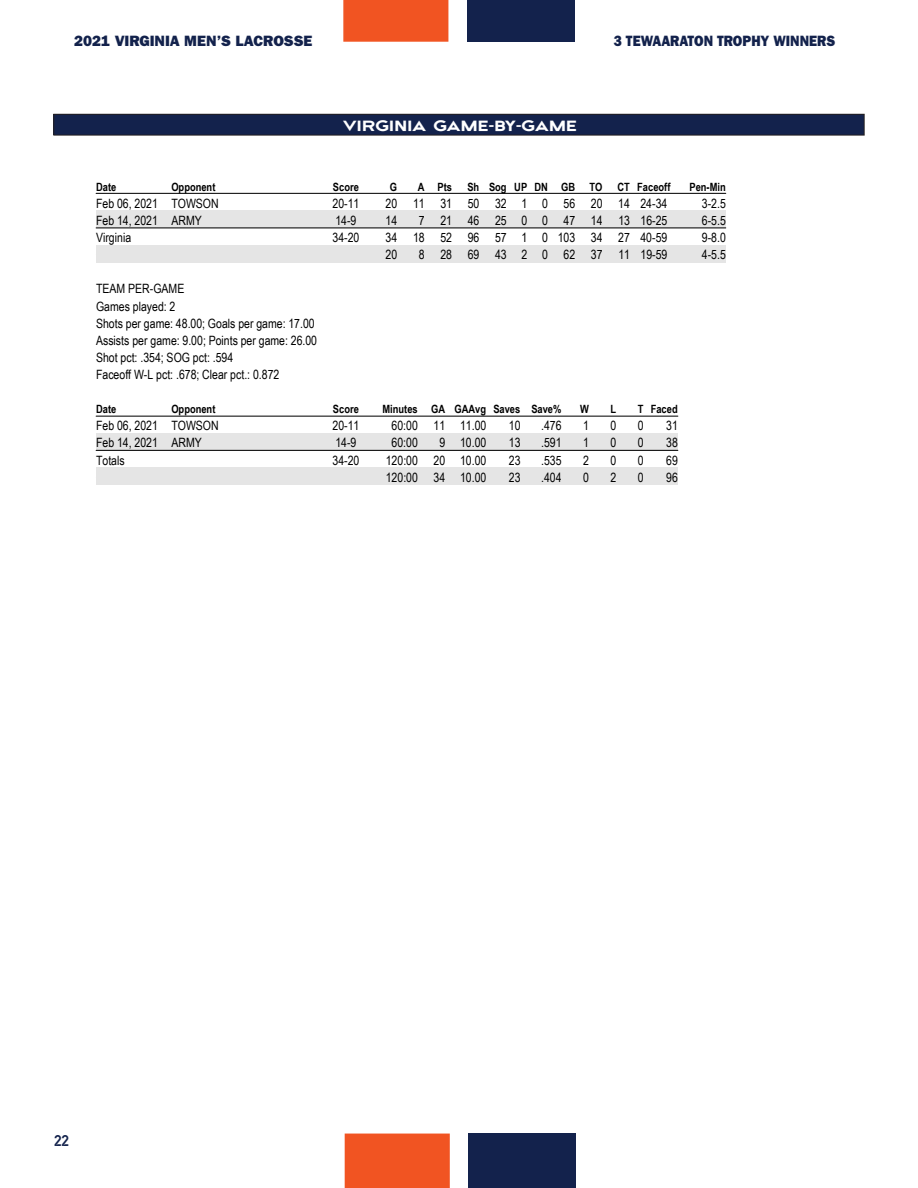
<style>
.page{position:relative;width:918px;height:1188px;background:#fff}
.page>*{position:absolute;margin:0;border:0;box-sizing:border-box;transform-origin:0 0}
.t1{font:15px "ITC Franklin Gothic Std Hvy";color:#13224c}
.t2{font:15px "ITC Franklin Gothic Std Hvy";color:#13224c;scale:.9 1}
.t3{font:15px "Cavalier";letter-spacing:.015em;color:#fff;scale:1.25 1}
.t4{font:15px "Cavalier";color:#13224c}
.t5{font:12.9px/17.1px "Arial Narrow";color:#000}
.t6{font:700 11.4px "Arial Narrow";color:#000}
</style>
<div class="page">
<div style="left:343px;top:0;width:105px;height:42px;background:#f15422"></div>
<div style="left:468px;top:0;width:107px;height:42px;background:#13224c"></div>
<div style="left:345px;top:1134px;width:105px;height:54px;background:#f15422"></div>
<div style="left:469px;top:1134px;width:107px;height:54px;background:#13224c"></div>
<div style="left:96px;top:211px;width:75px;height:17px;background:#e5e5e5"></div>
<div style="left:171px;top:211px;width:151px;height:17px;background:#e5e5e5"></div>
<div style="left:322px;top:211px;width:48px;height:17px;background:#e5e5e5"></div>
<div style="left:370px;top:211px;width:27px;height:17px;background:#e5e5e5"></div>
<div style="left:397px;top:211px;width:28px;height:17px;background:#e5e5e5"></div>
<div style="left:425px;top:211px;width:27px;height:17px;background:#e5e5e5"></div>
<div style="left:452px;top:211px;width:27px;height:17px;background:#e5e5e5"></div>
<div style="left:479px;top:211px;width:28px;height:17px;background:#e5e5e5"></div>
<div style="left:507px;top:211px;width:20px;height:17px;background:#e5e5e5"></div>
<div style="left:527px;top:211px;width:21px;height:17px;background:#e5e5e5"></div>
<div style="left:548px;top:211px;width:27px;height:17px;background:#e5e5e5"></div>
<div style="left:575px;top:211px;width:28px;height:17px;background:#e5e5e5"></div>
<div style="left:603px;top:211px;width:27px;height:17px;background:#e5e5e5"></div>
<div style="left:630px;top:211px;width:48px;height:17px;background:#e5e5e5"></div>
<div style="left:678px;top:211px;width:48px;height:17px;background:#e5e5e5"></div>
<div style="left:96px;top:245px;width:75px;height:17px;background:#e5e5e5"></div>
<div style="left:171px;top:245px;width:151px;height:17px;background:#e5e5e5"></div>
<div style="left:322px;top:245px;width:48px;height:17px;background:#e5e5e5"></div>
<div style="left:370px;top:245px;width:27px;height:17px;background:#e5e5e5"></div>
<div style="left:397px;top:245px;width:28px;height:17px;background:#e5e5e5"></div>
<div style="left:425px;top:245px;width:27px;height:17px;background:#e5e5e5"></div>
<div style="left:452px;top:245px;width:27px;height:17px;background:#e5e5e5"></div>
<div style="left:479px;top:245px;width:28px;height:17px;background:#e5e5e5"></div>
<div style="left:507px;top:245px;width:20px;height:17px;background:#e5e5e5"></div>
<div style="left:527px;top:245px;width:21px;height:17px;background:#e5e5e5"></div>
<div style="left:548px;top:245px;width:27px;height:17px;background:#e5e5e5"></div>
<div style="left:575px;top:245px;width:28px;height:17px;background:#e5e5e5"></div>
<div style="left:603px;top:245px;width:27px;height:17px;background:#e5e5e5"></div>
<div style="left:630px;top:245px;width:48px;height:17px;background:#e5e5e5"></div>
<div style="left:678px;top:245px;width:48px;height:17px;background:#e5e5e5"></div>
<div style="left:96px;top:433px;width:75px;height:17px;background:#e5e5e5"></div>
<div style="left:171px;top:433px;width:151px;height:17px;background:#e5e5e5"></div>
<div style="left:322px;top:433px;width:48px;height:17px;background:#e5e5e5"></div>
<div style="left:370px;top:433px;width:48px;height:17px;background:#e5e5e5"></div>
<div style="left:418px;top:433px;width:27px;height:17px;background:#e5e5e5"></div>
<div style="left:445px;top:433px;width:41px;height:17px;background:#e5e5e5"></div>
<div style="left:486px;top:433px;width:35px;height:17px;background:#e5e5e5"></div>
<div style="left:520px;top:433px;width:42px;height:17px;background:#e5e5e5"></div>
<div style="left:562px;top:433px;width:27px;height:17px;background:#e5e5e5"></div>
<div style="left:589px;top:433px;width:27px;height:17px;background:#e5e5e5"></div>
<div style="left:616px;top:433px;width:28px;height:17px;background:#e5e5e5"></div>
<div style="left:644px;top:433px;width:34px;height:17px;background:#e5e5e5"></div>
<div style="left:96px;top:467px;width:75px;height:18px;background:#e5e5e5"></div>
<div style="left:171px;top:467px;width:151px;height:18px;background:#e5e5e5"></div>
<div style="left:322px;top:467px;width:48px;height:18px;background:#e5e5e5"></div>
<div style="left:370px;top:467px;width:48px;height:18px;background:#e5e5e5"></div>
<div style="left:418px;top:467px;width:27px;height:18px;background:#e5e5e5"></div>
<div style="left:445px;top:467px;width:41px;height:18px;background:#e5e5e5"></div>
<div style="left:486px;top:467px;width:35px;height:18px;background:#e5e5e5"></div>
<div style="left:520px;top:467px;width:42px;height:18px;background:#e5e5e5"></div>
<div style="left:562px;top:467px;width:27px;height:18px;background:#e5e5e5"></div>
<div style="left:589px;top:467px;width:27px;height:18px;background:#e5e5e5"></div>
<div style="left:616px;top:467px;width:28px;height:18px;background:#e5e5e5"></div>
<div style="left:644px;top:467px;width:34px;height:18px;background:#e5e5e5"></div>
<hr style="left:96px;top:193px;width:630px;height:1px;background:#000">
<hr style="left:96px;top:227px;width:630px;height:1px;background:#000">
<hr style="left:96px;top:416px;width:582px;height:1px;background:#000">
<hr style="left:96px;top:450px;width:582px;height:1px;background:#000">
<div style="left:54px;top:114px;width:810px;height:21px;background:#13224c"></div>
<div style="left:54px;top:114px;width:810px;height:21px;border:1px solid #231f20"></div>
<p class="t1" style="left:74px;top:32px;width:240px">2021 VIRGINIA MEN’S LACROSSE</p>
<p class="t2" style="left:614px;top:32px;width:248px">3 TEWAARATON TROPHY WINNERS</p>
<p class="t3" style="left:343px;top:120px;width:189px">VIRGINIA GAME-BY-GAME</p>
<p class="t6" style="left:96px;top:178px;width:22px">Date</p>
<p class="t6" style="left:171px;top:178px;width:46px">Opponent</p>
<p class="t6" style="left:333px;top:178px;width:27px">Score</p>
<p class="t6" style="left:390px;top:178px;width:9px">G</p>
<p class="t6" style="left:418px;top:178px;width:36px">A Pts</p>
<p class="t6" style="left:467px;top:178px;width:109px">Sh Sog UP DN GB</p>
<p class="t6" style="left:590px;top:178px;width:14px">TO</p>
<p class="t6" style="left:617px;top:178px;width:54px">CT Faceoff</p>
<p class="t6" style="left:689px;top:178px;width:38px">Pen-Min</p>
<p class="t5" style="left:96px;top:194px;width:124px">Feb 06, 2021 TOWSON</p>
<p class="t5" style="left:333px;top:194px;width:28px">20-11</p>
<p class="t5" style="left:386px;top:194px;width:283px">20 11 31 50 32 1 0 56 20 14 24-34</p>
<p class="t5" style="left:702px;top:194px;width:25px">3-2.5</p>
<p class="t5" style="left:96px;top:211px;width:107px">Feb 14, 2021 ARMY</p>
<p class="t5" style="left:335px;top:211px;width:23px">14-9</p>
<p class="t5" style="left:386px;top:211px;width:13px">14</p>
<p class="t5" style="left:419px;top:211px;width:250px">7 21 46 25 0 0 47 14 13 16-25</p>
<p class="t5" style="left:702px;top:211px;width:25px">6-5.5</p>
<p class="t5" style="left:96px;top:229px;width:37px">Virginia</p>
<p class="t5" style="left:332px;top:229px;width:28px">34-20</p>
<p class="t5" style="left:386px;top:229px;width:283px">34 18 52 96 57 1 0 103 34 27 40-59</p>
<p class="t5" style="left:702px;top:229px;width:25px">9-8.0</p>
<p class="t5" style="left:386px;top:246px;width:13px">20</p>
<p class="t5" style="left:419px;top:246px;width:250px">8 28 69 43 2 0 62 37 11 19-59</p>
<p class="t5" style="left:702px;top:246px;width:25px">4-5.5</p>
<p class="t5" style="left:96px;top:280px;width:223px">TEAM PER-GAME<br>Games played: 2<br>Shots per game: 48.00; Goals per game: 17.00<br>Assists per game: 9.00; Points per game: 26.00<br>Shot pct: .354; SOG pct: .594<br>Faceoff W-L pct: .678; Clear pct.: 0.872</p>
<p class="t6" style="left:96px;top:401px;width:22px">Date</p>
<p class="t6" style="left:171px;top:401px;width:46px">Opponent</p>
<p class="t6" style="left:333px;top:401px;width:27px">Score</p>
<p class="t6" style="left:382px;top:401px;width:180px">Minutes GA GAAvg Saves Save%</p>
<p class="t6" style="left:580px;top:401px;width:10px">W</p>
<p class="t6" style="left:611px;top:401px;width:7px">L</p>
<p class="t6" style="left:638px;top:401px;width:41px">T Faced</p>
<p class="t5" style="left:96px;top:417px;width:124px">Feb 06, 2021 TOWSON</p>
<p class="t5" style="left:333px;top:417px;width:28px">20-11</p>
<p class="t5" style="left:392px;top:417px;width:96px">60:00 11 11.00</p>
<p class="t5" style="left:509px;top:417px;width:13px">10</p>
<p class="t5" style="left:541px;top:417px;width:22px">.476</p>
<p class="t5" style="left:583px;top:417px;width:7px">1</p>
<p class="t5" style="left:610px;top:417px;width:7px">0</p>
<p class="t5" style="left:638px;top:417px;width:7px">0</p>
<p class="t5" style="left:666px;top:417px;width:13px">31</p>
<p class="t5" style="left:96px;top:434px;width:107px">Feb 14, 2021 ARMY</p>
<p class="t5" style="left:335px;top:434px;width:23px">14-9</p>
<p class="t5" style="left:392px;top:434px;width:28px">60:00</p>
<p class="t5" style="left:439px;top:434px;width:49px">9 10.00</p>
<p class="t5" style="left:509px;top:434px;width:13px">13</p>
<p class="t5" style="left:541px;top:434px;width:22px">.591</p>
<p class="t5" style="left:583px;top:434px;width:7px">1</p>
<p class="t5" style="left:610px;top:434px;width:7px">0</p>
<p class="t5" style="left:638px;top:434px;width:7px">0</p>
<p class="t5" style="left:666px;top:434px;width:13px">38</p>
<p class="t5" style="left:96px;top:451px;width:30px">Totals</p>
<p class="t5" style="left:332px;top:451px;width:28px">34-20</p>
<p class="t5" style="left:386px;top:451px;width:102px">120:00 20 10.00</p>
<p class="t5" style="left:509px;top:451px;width:13px">23</p>
<p class="t5" style="left:541px;top:451px;width:22px">.535</p>
<p class="t5" style="left:583px;top:451px;width:7px">2</p>
<p class="t5" style="left:610px;top:451px;width:7px">0</p>
<p class="t5" style="left:638px;top:451px;width:7px">0</p>
<p class="t5" style="left:666px;top:451px;width:13px">69</p>
<p class="t5" style="left:386px;top:468px;width:102px">120:00 34 10.00</p>
<p class="t5" style="left:509px;top:468px;width:13px">23</p>
<p class="t5" style="left:541px;top:468px;width:22px">.404</p>
<p class="t5" style="left:583px;top:468px;width:7px">0</p>
<p class="t5" style="left:610px;top:468px;width:7px">2</p>
<p class="t5" style="left:638px;top:468px;width:7px">0</p>
<p class="t5" style="left:666px;top:468px;width:13px">96</p>
<p class="t4" style="left:54px;top:1135px;width:17px">22</p>
</div>
